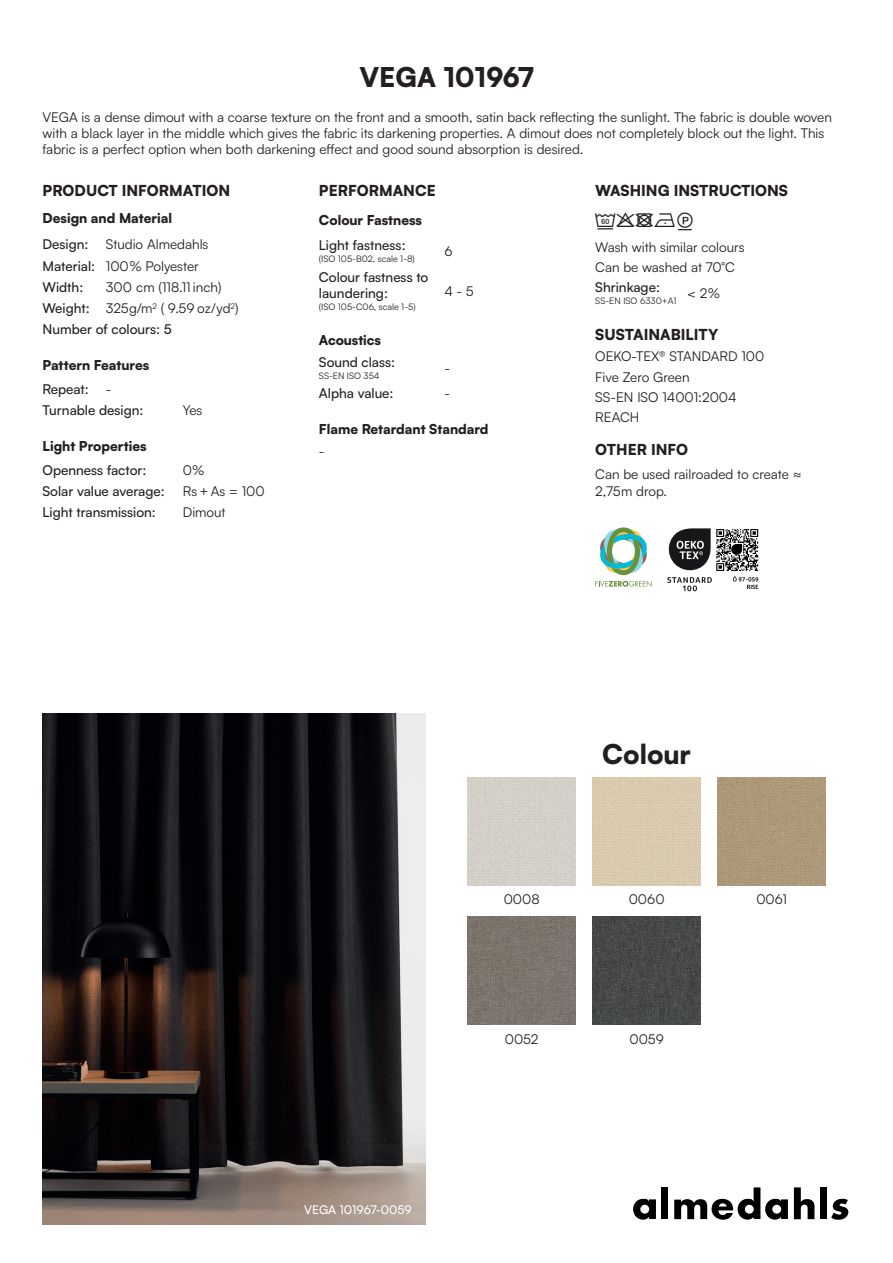
<style>
.page{position:relative;width:893px;height:1263px;background:#fff}
.page>*{position:absolute;margin:0;border:0;box-sizing:border-box;transform-origin:0 0}
.t1{font:900 27px "Satoshi";color:#231f20}
.t2{font:900 15px "Satoshi";color:#231f20}
.t3{font:13.5px/21.3px "Satoshi";color:#231f20}
.t4{font:500 13.5px/16.2px "Satoshi";color:#231f20}
.t5{font:900 13.5px "Satoshi";color:#231f20}
.t6{font:500 12px "Satoshi";color:#fff}
.t7{font:9px "Satoshi";color:#231f20}
.s1{font-weight:500}
</style>
<div class="page">
<svg style="left:633px;top:1199px;width:23px;height:20px"></svg>
<div style="left:661px;top:1187px;width:7px;height:32px;background:#000001"></div>
<svg style="left:674px;top:1187px;width:114px;height:33px"></svg>
<svg style="left:794px;top:1187px;width:20px;height:32px"></svg>
<div style="left:820px;top:1187px;width:7px;height:32px;background:#000001"></div>
<svg style="left:831px;top:1199px;width:17px;height:21px"></svg>
<img style="left:43px;top:714px;width:382px;height:510px">
<svg style="left:600px;top:527px;width:47px;height:48px"></svg>
<svg style="left:595px;top:581px;width:57px;height:6px"></svg>
<svg style="left:758px;top:529px;width:1px;height:42px"></svg>
<svg style="left:667px;top:528px;width:91px;height:63px"></svg>
<img style="left:468px;top:777px;width:108px;height:108px">
<img style="left:593px;top:777px;width:108px;height:108px">
<img style="left:718px;top:777px;width:107px;height:108px">
<img style="left:468px;top:917px;width:108px;height:108px">
<img style="left:593px;top:917px;width:108px;height:108px">
<h1 class="t1" style="left:359px;top:56px;width:176px">VEGA 101967</h1>
<p class="t3" style="left:43px;top:109px;width:791px;line-height:16.2px">VEGA is a dense dimout with a coarse texture on the front and a smooth, satin back reflecting the sunlight. The fabric is double woven with a black layer in the middle which gives the fabric its darkening properties. A dimout does not completely block out the light. This fabric is a perfect option when both darkening effect and good sound absorption is desired.</p>
<p class="t2" style="left:43px;top:179px;width:189px">PRODUCT INFORMATION</p>
<p class="t5" style="left:43px;top:207px;width:131px">Design and Material</p>
<p class="t4" style="left:43px;top:236px;width:48px">Design:</p>
<p class="t3" style="left:43px;top:233px;width:167px;text-indent:63px">Studio Almedahls<br><span class="s1">Material:</span> 100% Polyester<br><span class="s1">Width:</span></p>
<p class="t3" style="left:43px;top:276px;width:197px;text-indent:63px">300 cm (118.11 inch)<br><span class="s1">Weight:</span> 325g/m<sup>2</sup> ( 9.59 oz/yd<sup>2</sup>)<br><span class="s1">Number of colours: 5</span></p>
<p class="t5" style="left:43px;top:355px;width:108px">Pattern Features</p>
<p class="t4" style="left:43px;top:380px;width:48px">Repeat:</p>
<p class="t3" style="left:106px;top:378px;width:7px">-</p>
<p class="t4" style="left:43px;top:401px;width:103px">Turnable design:</p>
<p class="t3" style="left:183px;top:399px;width:21px">Yes</p>
<p class="t5" style="left:43px;top:436px;width:106px">Light Properties</p>
<p class="t4" style="left:43px;top:461px;width:106px">Openness factor:</p>
<p class="t3" style="left:183px;top:459px;width:23px">0%</p>
<p class="t4" style="left:43px;top:482px;width:124px">Solar value average:</p>
<p class="t3" style="left:183px;top:480px;width:83px">Rs + As = 100</p>
<p class="t4" style="left:43px;top:503px;width:115px">Light transmission:</p>
<p class="t3" style="left:183px;top:501px;width:44px">Dimout</p>
<p class="t2" style="left:319px;top:179px;width:118px">PERFORMANCE</p>
<p class="t5" style="left:319px;top:210px;width:105px">Colour Fastness</p>
<p class="t4" style="left:319px;top:236px;width:88px">Light fastness:</p>
<p class="t7" style="left:319px;top:252px;width:97px">(ISO 105-B02, scale 1-8)</p>
<p class="t4" style="left:319px;top:268px;width:111px">Colour fastness to laundering:</p>
<p class="t7" style="left:319px;top:301px;width:98px">(ISO 105-C06, scale 1-5)</p>
<p class="t5" style="left:319px;top:329px;width:64px">Acoustics</p>
<p class="t4" style="left:319px;top:353px;width:78px">Sound class:</p>
<p class="t7" style="left:319px;top:369px;width:62px">SS-EN ISO 354</p>
<p class="t3" style="left:444px;top:240px;width:10px">6</p>
<p class="t3" style="left:444px;top:280px;width:31px">4 - 5</p>
<p class="t3" style="left:444px;top:356px;width:7px">-</p>
<p class="t4" style="left:319px;top:384px;width:76px">Alpha value:</p>
<p class="t3" style="left:444px;top:382px;width:7px">-</p>
<p class="t5" style="left:319px;top:419px;width:171px">Flame Retardant Standard</p>
<p class="t3" style="left:319px;top:439px;width:7px">-</p>
<p class="t2" style="left:595px;top:179px;width:194px">WASHING INSTRUCTIONS</p>
<p class="t3" style="left:595px;top:236px;width:151px;line-height:20.4px">Wash with similar colours<br>Can be washed at 70°C</p>
<p class="t4" style="left:595px;top:278px;width:66px">Shrinkage:</p>
<p class="t7" style="left:595px;top:295px;width:126px">SS-EN ISO 6330+A1 <sup>&lt;</sup> <sup>2%</sup></p>
<p class="t2" style="left:595px;top:323px;width:124px">SUSTAINABILITY</p>
<p class="t3" style="left:595px;top:345px;width:170px;line-height:20.4px">OEKO-TEX® STANDARD 100<br>Five Zero Green<br>SS-EN ISO 14001:2004<br>REACH</p>
<p class="t2" style="left:595px;top:438px;width:94px">OTHER INFO</p>
<p class="t3" style="left:595px;top:466px;width:208px;line-height:16.2px">Can be used railroaded to create ≈<br>2,75m drop.</p>
<p class="t6" style="left:304px;top:1202px;width:109px">VEGA 101967-0059</p>
<h1 class="t1" style="left:602px;top:734px;width:90px">Colour</h1>
<p class="t3" style="left:504px;top:888px;width:37px">0008</p>
<p class="t3" style="left:629px;top:888px;width:37px">0060</p>
<p class="t3" style="left:756px;top:888px;width:32px">0061</p>
<p class="t3" style="left:505px;top:1028px;width:35px">0052</p>
<p class="t3" style="left:629px;top:1028px;width:36px">0059</p>
</div>
